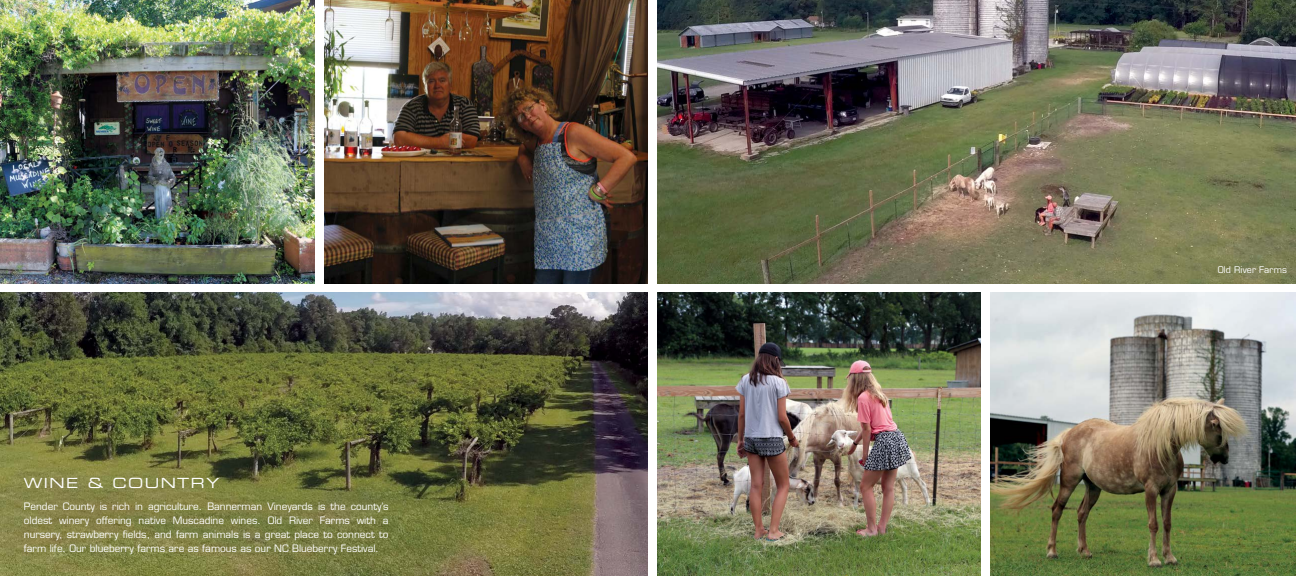
<style>
.page{position:relative;width:1296px;height:576px;background:#fff}
.page>*{position:absolute;margin:0;border:0;box-sizing:border-box;transform-origin:0 0}
.t1{font:14px "Eurostile LT Std Ex 2";letter-spacing:.1em;color:#fff}
.t2{font:10px/14px "Eurostile LT Std";color:#fff;text-align:justify}
.t3{font:9px "Eurostile LT Std";letter-spacing:.015em;color:#fff}
</style>
<div class="page">
<img style="left:0;top:0;width:315px;height:284px">
<img style="left:657px;top:292px;width:324px;height:284px">
<img style="left:990px;top:292px;width:306px;height:284px">
<img style="left:657px;top:0;width:639px;height:284px">
<img style="left:0;top:292px;width:648px;height:284px">
<img style="left:324px;top:0;width:324px;height:284px">
<h1 class="t1" style="left:24px;top:473px;width:197px">WINE &amp; COUNTRY</h1>
<p class="t2" style="left:24px;top:499px;width:366px">Pender County is rich in agriculture. Bannerman Vineyards is the county’s oldest winery offering native Muscadine wines. Old River Farms with a nursery, strawberry fields, and farm animals is a great place to connect to farm life. Our blueberry farms are as famous as our NC Blueberry Festival.</p>
<p class="t3" style="left:1218px;top:264px;width:71px">Old River Farms</p>
</div>
